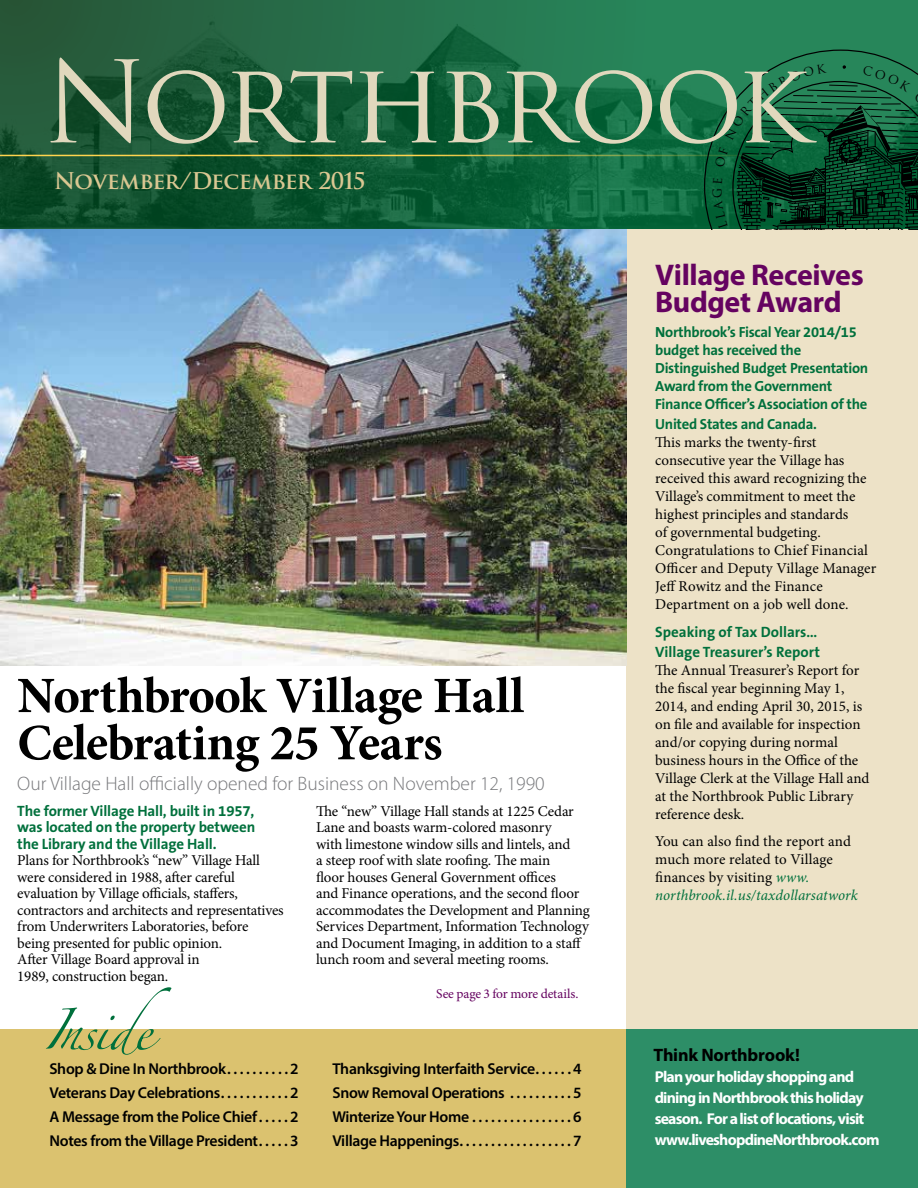
<style>
.page{position:relative;width:918px;height:1188px;background:#fff}
.page>*{position:absolute;margin:0;border:0;box-sizing:border-box;transform-origin:0 0}
.t1{font:110.4px "Trajan Pro";letter-spacing:-.06em;color:#e1d8bd}
.t2{font:700 51px/47.2px "Minion Pro";letter-spacing:-.02em;color:#000}
.t3{font:700 30px/27px "Myriad Pro";letter-spacing:-.015em;color:#650360}
.t4{font:700 22.5px "Trajan Pro";letter-spacing:-.03em;color:#dac792}
.t5{font:300 19.5px "Myriad Pro";color:#77787b}
.t6{font:700 18px "Myriad Pro";letter-spacing:-.01em;color:#000}
.t7{font:600 15.75px/24px "Myriad Pro";letter-spacing:-.02em;color:#000;text-align:justify}
.t8{font:700 15.75px/21px "Myriad Pro";letter-spacing:-.05em;color:#fff}
.t9{font:15px/18px "Minion Pro";letter-spacing:-.005em;color:#000}
.t10{font:700 15px/16.5px "The Sans B7";letter-spacing:-.01em;color:#00703c;text-align:justify}
.t11{font:700 14.7px/18px "The Sans B7";letter-spacing:-.02em;color:#00703c}
.t12{font:13.5px "Minion Pro";letter-spacing:-.01em;color:#650360}
.s1{font-style:italic;color:#00703c}
</style>
<div class="page">
<div style="left:626px;top:229px;width:292px;height:959px;background:#ede2c7"></div>
<div style="left:0;top:1030px;width:628px;height:158px;background:#dbc26f"></div>
<div style="left:626px;top:1030px;width:292px;height:158px;background:#2d8e67"></div>
<img style="left:0;top:229px;width:626px;height:437px">
<svg style="left:46px;top:987px;width:125px;height:68px"></svg>
<img style="left:0;top:0;width:918px;height:229px">
<hr style="left:0;top:155px;width:842px;height:1px;background:#ffd44e">
<svg style="left:703px;top:49px;width:215px;height:181px;background:#115938"></svg>
<h1 class="t1" style="left:43px;top:32px;width:768px">Northbrook</h1>
<h3 class="t4" style="left:54px;top:167px;width:313px">November/December 2015</h3>
<h2 class="t2" style="left:17px;top:672px;width:509px">Northbrook Village Hall<br>Celebrating 25 Years</h2>
<h3 class="t5" style="left:17px;top:773px;width:529px">Our Village Hall officially opened for Business on November 12, 1990</h3>
<p class="t10" style="left:17px;top:803px;width:240px">The former Village Hall, built in 1957, was located on the property between the Library and the Village Hall.</p>
<p class="t9" style="left:17px;top:852px;width:268px;line-height:16.5px">Plans for Northbrook’s “new” Village Hall were considered in 1988, after careful evaluation by Village officials, staffers, contractors and architects and representatives from Underwriters Laboratories, before being presented for public opinion.<br>After Village Board approval in<br>1989, construction began.</p>
<p class="t9" style="left:316px;top:803px;width:275px;line-height:16.5px">The “new” Village Hall stands at 1225 Cedar Lane and boasts warm-colored masonry<br>with limestone window sills and lintels, and<br>a steep roof with slate roofing. The main<br>floor houses General Government offices<br>and Finance operations, and the second floor accommodates the Development and Planning Services Department, Information Technology and Document Imaging, in addition to a staff lunch room and several meeting rooms.</p>
<p class="t12" style="left:436px;top:985px;width:144px">See page 3 for more details.</p>
<h3 class="t3" style="left:655px;top:261px;width:210px">Village Receives<br>Budget Award</h3>
<p class="t11" style="left:655px;top:324px;width:215px">Northbrook’s Fiscal Year 2014/15 budget has received the<br>Distinguished Budget Presentation<br>Award from the Government<br>Finance Officer’s Association of the</p>
<p class="t11" style="left:655px;top:415px;width:163px">United States and Canada.</p>
<p class="t9" style="left:655px;top:433px;width:223px">This marks the twenty-first consecutive year the Village has received this award recognizing the<br>Village’s commitment to meet the highest principles and standards<br>of governmental budgeting.<br>Congratulations to Chief Financial<br>Officer and Deputy Village Manager<br>Jeff Rowitz and the Finance<br>Department on a job well done.</p>
<p class="t10" style="left:655px;top:623px;width:166px;line-height:19.5px">Speaking of Tax Dollars…<br>Village Treasurer’s Report</p>
<p class="t9" style="left:655px;top:661px;width:216px">The Annual Treasurer’s Report for the fiscal year beginning May 1,<br>2014, and ending April 30, 2015, is on file and available for inspection and/or copying during normal business hours in the Office of the<br>Village Clerk at the Village Hall and at the Northbrook Public Library reference desk.</p>
<p class="t9" style="left:655px;top:832px;width:204px">You can also find the report and much more related to Village finances by visiting <span class="s1">www. northbrook.il.us/taxdollarsatwork</span></p>
<p class="t6" style="left:653px;top:1043px;width:148px">Think Northbrook!</p>
<p class="t7" style="left:49px;top:1057px;width:251px">Shop &amp; Dine In Northbrook . . . . . . . . . 2<br>Veterans Day Celebrations . . . . . . . . . . 2<br>A Message from the Police Chief . . . . 2<br>Notes from the Village President . . . . 3</p>
<p class="t7" style="left:332px;top:1057px;width:251px">Thanksgiving Interfaith Service . . . . . 4<br>Snow Removal Operations . . . . . . . . . 5<br>Winterize Your Home . . . . . . . . . . . . . . . 6<br>Village Happenings . . . . . . . . . . . . . . . . . 7</p>
<p class="t8" style="left:655px;top:1066px;width:226px">Plan your holiday shopping and dining in Northbrook this holiday season. For a list of locations, visit www.liveshopdineNorthbrook.com</p>
</div>
